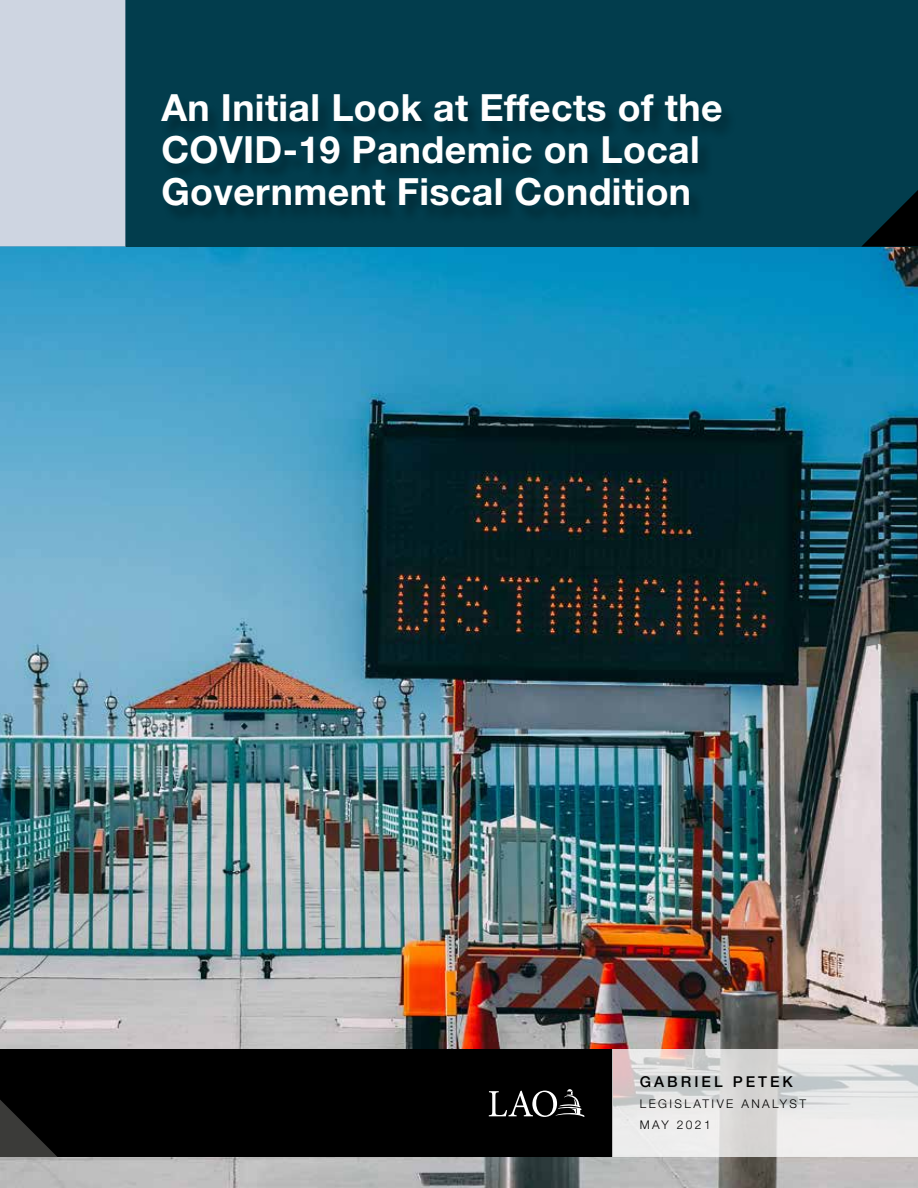
<style>
.page{position:relative;width:918px;height:1188px;background:#fff}
.page>*{position:absolute;margin:0;border:0;box-sizing:border-box;transform-origin:0 0}
.t1{font:700 37.5px/42px "Helvetica Neue LT";letter-spacing:.01em;color:#fff}
.t2{font:500 15px "Helvetica Neue LT";letter-spacing:.2em;color:#000}
.t3{font:300 12px/21px "Helvetica Neue LT";letter-spacing:.2em;color:#000}
</style>
<div class="page">
<img style="left:0;top:247px;width:918px;height:941px">
<div style="left:0;top:1049px;width:613px;height:108px;background:#000"></div>
<div style="left:125px;top:0;width:793px;height:247px;background:#023d4d"></div>
<svg style="left:861px;top:190px;width:57px;height:57px"></svg>
<svg style="left:613px;top:1049px;width:305px;height:108px;background:#e1e0e0"></svg>
<div style="left:0;top:0;width:125px;height:247px;background:#ced5e1"></div>
<svg style="left:0;top:1100px;width:57px;height:57px"></svg>
<div style="left:161px;top:96px;width:575px;height:128px;background:#013948"></div>
<svg style="left:489px;top:1089px;width:96px;height:28px"></svg>
<p class="t1" style="left:161px;top:85px;width:563px">An Initial Look at Effects of the<br>COVID-19 Pandemic on Local<br>Government Fiscal Condition</p>
<p class="t2" style="left:640px;top:1073px;width:154px">GABRIEL PETEK</p>
<p class="t3" style="left:640px;top:1093px;width:168px">LEGISLATIVE ANALYST<br>MAY 2021</p>
</div>
